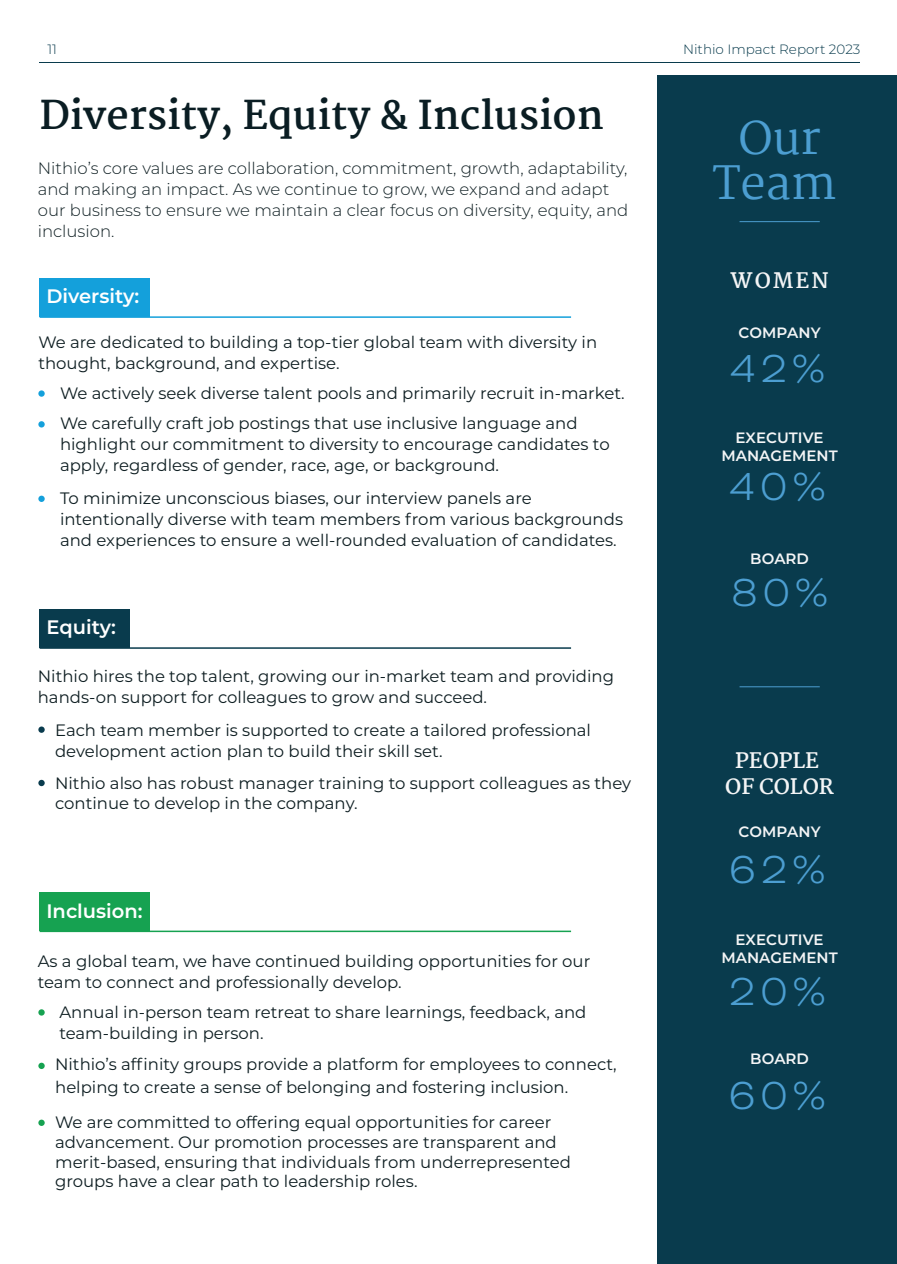
<style>
.page{position:relative;width:897px;height:1264px;background:#fff}
.page>*{position:absolute;margin:0;border:0;box-sizing:border-box;transform-origin:0 0}
.t1{font:300 45px "Bicyclette";letter-spacing:.1em;color:#4c9ed1}
.t2{font:45px/45px "Martel";color:#4c9ed1;text-align:center}
.t3{font:700 39px "Martel";color:#0a1d23}
.t4{font:700 21px/25.2px "Martel";color:#f4f5f6;text-align:center}
.t5{font:600 19.5px "Montserrat";color:#fff}
.t6{font:16.5px/21px "Montserrat";color:#0d1d21}
.t7{font:300 16.5px/21px "Montserrat";color:#0d1d21}
.t8{font:600 15px/18px "Montserrat";color:#f4f5f6;text-align:center}
.t9{font:300 13.5px "Montserrat";color:#093b4d}
</style>
<div class="page">
<div style="left:657px;top:76px;width:239px;height:1188px;background:#093b4d"></div>
<hr style="left:39px;top:63px;width:820px;height:1px;background:#093b4d">
<div style="left:40px;top:278px;width:110px;height:39px;background:#14a0db"></div>
<div style="left:40px;top:892px;width:110px;height:39px;background:#16a251"></div>
<div style="left:40px;top:609px;width:90px;height:39px;background:#093b4d"></div>
<hr style="left:40px;top:316px;width:531px;height:2px;background:#14a0db">
<hr style="left:40px;top:647px;width:531px;height:2px;background:#093b4d">
<hr style="left:40px;top:930px;width:531px;height:2px;background:#16a251">
<hr style="left:739px;top:686px;width:80px;height:1px;background:#4c9ed1">
<hr style="left:739px;top:221px;width:80px;height:1px;background:#4c9ed1">
<svg style="left:38px;top:390px;width:7px;height:7px"></svg>
<div style="left:38px;top:421px;width:7px;height:6px;background:#14a0db;border-radius:50%"></div>
<div style="left:38px;top:495px;width:7px;height:7px;background:#14a0db;border-radius:50%"></div>
<svg style="left:38px;top:726px;width:7px;height:7px"></svg>
<div style="left:38px;top:780px;width:7px;height:6px;background:#093b4d;border-radius:50%"></div>
<div style="left:38px;top:1009px;width:7px;height:6px;background:#16a251;border-radius:50%"></div>
<div style="left:38px;top:1062px;width:7px;height:7px;background:#16a251;border-radius:50%"></div>
<div style="left:38px;top:1119px;width:7px;height:7px;background:#16a251;border-radius:50%"></div>
<p class="t9" style="left:48px;top:40px;width:11px">11</p>
<p class="t9" style="left:683px;top:40px;width:179px">Nithio Impact Report 2023</p>
<h2 class="t3" style="left:39px;top:93px;width:566px">Diversity, Equity &amp; Inclusion</h2>
<p class="t7" style="left:38px;top:157px;width:592px">Nithio’s core values are collaboration, commitment, growth, adaptability, and making an impact. As we continue to grow, we expand and adapt our business to ensure we maintain a clear focus on diversity, equity, and inclusion.</p>
<p class="t5" style="left:46px;top:282px;width:94px">Diversity:</p>
<p class="t6" style="left:38px;top:331px;width:560px">We are dedicated to building a top-tier global team with diversity in thought, background, and expertise.</p>
<p class="t6" style="left:60px;top:377px;width:566px;line-height:30px">We actively seek diverse talent pools and primarily recruit in-market.<br>We carefully craft job postings that use inclusive language and</p>
<p class="t6" style="left:60px;top:433px;width:551px">highlight our commitment to diversity to encourage candidates to apply, regardless of gender, race, age, or background.</p>
<p class="t6" style="left:60px;top:487px;width:564px">To minimize unconscious biases, our interview panels are intentionally diverse with team members from various backgrounds and experiences to ensure a well-rounded evaluation of candidates.</p>
<p class="t5" style="left:46px;top:613px;width:71px">Equity:</p>
<p class="t6" style="left:38px;top:665px;width:577px">Nithio hires the top talent, growing our in-market team and providing hands-on support for colleagues to grow and succeed.</p>
<p class="t6" style="left:55px;top:719px;width:537px">Each team member is supported to create a tailored professional development action plan to build their skill set.</p>
<p class="t6" style="left:55px;top:772px;width:577px;line-height:19.8px">Nithio also has robust manager training to support colleagues as they continue to develop in the company.</p>
<p class="t5" style="left:46px;top:896px;width:98px">Inclusion:</p>
<p class="t6" style="left:38px;top:949px;width:554px">As a global team, we have continued building opportunities for our team to connect and professionally develop.</p>
<p class="t6" style="left:59px;top:1000px;width:528px">Annual in-person team retreat to share learnings, feedback, and team-building in person.</p>
<p class="t6" style="left:55px;top:1052px;width:563px;line-height:22.8px">Nithio’s affinity groups provide a platform for employees to connect, helping to create a sense of belonging and fostering inclusion.</p>
<p class="t6" style="left:55px;top:1111px;width:517px;line-height:19.8px">We are committed to offering equal opportunities for career advancement. Our promotion processes are transparent and merit-based, ensuring that individuals from underrepresented groups have a clear path to leadership roles.</p>
<h1 class="t2" style="left:712px;top:116px;width:125px">Our<br>Team</h1>
<p class="t4" style="left:730px;top:268px;width:100px">WOMEN</p>
<p class="t8" style="left:738px;top:323px;width:84px">COMPANY</p>
<h1 class="t1" style="left:729px;top:342px;width:97px">42%</h1>
<p class="t8" style="left:721px;top:427px;width:118px">EXECUTIVE<br>MANAGEMENT</p>
<h1 class="t1" style="left:728px;top:461px;width:98px">40%</h1>
<p class="t8" style="left:750px;top:549px;width:60px">BOARD</p>
<h1 class="t1" style="left:731px;top:566px;width:99px">80%</h1>
<p class="t4" style="left:725px;top:748px;width:110px">PEOPLE<br>OF COLOR</p>
<p class="t8" style="left:738px;top:821px;width:84px">COMPANY</p>
<h1 class="t1" style="left:729px;top:843px;width:98px">62%</h1>
<p class="t8" style="left:721px;top:930px;width:118px">EXECUTIVE<br>MANAGEMENT</p>
<h1 class="t1" style="left:728px;top:965px;width:99px">20%</h1>
<p class="t8" style="left:750px;top:1049px;width:60px">BOARD</p>
<h1 class="t1" style="left:728px;top:1069px;width:99px">60%</h1>
</div>
